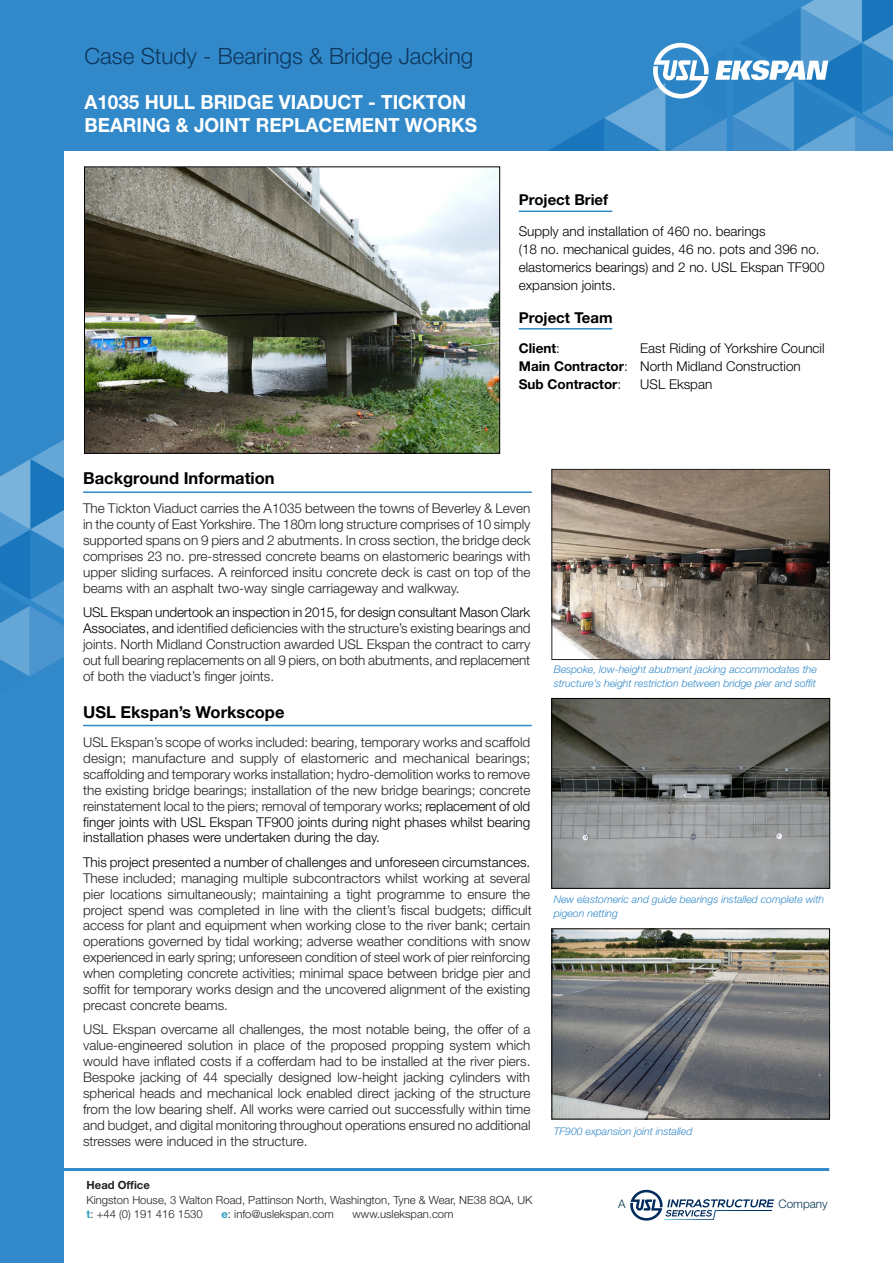
<style>
.page{position:relative;width:893px;height:1263px;background:#fff}
.page>*{position:absolute;margin:0;border:0;box-sizing:border-box;transform-origin:0 0}
.t1{font:300 22.5px "Helvetica Neue LT Std";color:#0e365d}
.t2{font:700 19.5px "Helvetica Neue LT Std";color:#fff}
.t3{font:700 16.5px "Helvetica Neue LT Std";color:#000}
.t4{font:700 15px "Helvetica Neue LT Std";color:#000}
.t5{font:300 13.5px/15.9px "Helvetica Neue LT Std";color:#231f20;text-align:justify}
.t6{font:300 13.5px/18px "Helvetica Neue LT Std";color:#000}
.t7{font:700 13.5px "Helvetica Neue LT Std";color:#000}
.t8{font:300 11.7px "Helvetica Neue LT Std";color:#053452}
.t9{font:300 11.25px "Helvetica Neue LT Std";color:#231f20}
.t10{font:700 11.25px "Helvetica Neue LT Std";color:#231f20}
.t11{font:italic 300 10.5px/13.5px "Helvetica Neue LT Std";color:#3289c9}
.s1{font-weight:300}
.s2{font-weight:700}
.s3{color:#000}
.s4{font-weight:700;color:#329ebd}
</style>
<div class="page">
<hr style="left:64px;top:1168px;width:765px;height:3px;background:#3289c9">
<svg style="left:630px;top:1190px;width:144px;height:30px"></svg>
<div style="left:0;top:142px;width:64px;height:1121px;background:#3289c9"></div>
<svg style="left:0;top:440px;width:64px;height:236px"></svg>
<div style="left:0;top:0;width:893px;height:151px;background:#3289c9"></div>
<svg style="left:548px;top:0;width:345px;height:151px"></svg>
<hr style="left:83px;top:491px;width:449px;height:2px;background:#3289c9">
<hr style="left:519px;top:328px;width:93px;height:1px;background:#3289c9">
<hr style="left:519px;top:211px;width:93px;height:1px;background:#3289c9">
<img style="left:86px;top:168px;width:412px;height:284px">
<div style="left:84px;top:166px;width:416px;height:288px;border:1px solid #000"></div>
<img style="left:554px;top:931px;width:274px;height:186px">
<img style="left:554px;top:471px;width:274px;height:187px">
<div style="left:552px;top:469px;width:278px;height:191px;border:1px solid #231f20"></div>
<img style="left:554px;top:700px;width:274px;height:186px">
<div style="left:552px;top:698px;width:278px;height:190px;border:1px solid #000"></div>
<hr style="left:83px;top:725px;width:449px;height:1px;background:#3289c9">
<p class="t1" style="left:84px;top:42px;width:390px">Case Study - Bearings &amp; Bridge Jacking</p>
<p class="t2" style="left:84px;top:90px;width:383px">A1035 HULL BRIDGE VIADUCT - TICKTON</p>
<p class="t2" style="left:84px;top:113px;width:394px">BEARING &amp; JOINT REPLACEMENT WORKS</p>
<p class="t4" style="left:519px;top:190px;width:91px">Project Brief</p>
<p class="t6" style="left:519px;top:222px;width:248px">Supply and installation of 460 no. bearings</p>
<p class="t6" style="left:519px;top:240px;width:307px">(18 no. mechanical guides, 46 no. pots and 396 no. elastomerics bearings) and 2 no. USL Ekspan TF900 expansion joints.</p>
<p class="t4" style="left:519px;top:308px;width:95px">Project Team</p>
<p class="t7" style="left:519px;top:340px;width:43px">Client<span class="s1">:</span></p>
<p class="t6" style="left:640px;top:339px;width:186px">East Riding of Yorkshire Council</p>
<p class="t6" style="left:519px;top:357px;width:284px"><span class="s2">Main Contractor</span>: North Midland Construction</p>
<p class="t7" style="left:519px;top:376px;width:104px">Sub Contractor<span class="s1">:</span></p>
<p class="t6" style="left:640px;top:375px;width:74px">USL Ekspan</p>
<p class="t3" style="left:83px;top:468px;width:193px">Background Information</p>
<p class="t5" style="left:83px;top:500px;width:449px">The Tickton Viaduct carries the A1035 between the towns of Beverley &amp; Leven in the county of East Yorkshire. The 180m long structure comprises of 10 simply supported spans on 9 piers and 2 abutments. In cross section, the bridge deck comprises 23 no. pre-stressed concrete beams on elastomeric bearings with upper sliding surfaces. A reinforced insitu concrete deck is cast on top of the beams with an asphalt two-way single carriageway and walkway.</p>
<p class="t5" style="left:83px;top:604px;width:449px"><span class="s3">USL Ekspan undertook an inspection in 2015, for design consultant Mason Clark Associates, and</span> identified deficiencies with the structure’s existing bearings and joints. North Midland Construction awarded USL Ekspan the contract to carry out full bearing replacements on all 9 piers, on both abutments, and replacement of both the viaduct’s finger joints.</p>
<p class="t3" style="left:83px;top:702px;width:203px">USL Ekspan’s Workscope</p>
<p class="t5" style="left:83px;top:734px;width:449px">USL Ekspan’s scope of works included: bearing, temporary works and scaffold design; manufacture and supply of elastomeric and mechanical bearings; scaffolding and temporary works installation; hydro-demolition works to remove the existing bridge bearings; installation of the new bridge bearings; concrete reinstatement local to the piers; removal of temporary works<span class="s3">; replacement of old finger joints with USL Ekspan TF900 joints during night phases whilst bearing installation phases were undertaken during the day.</span></p>
<p class="t5" style="left:83px;top:854px;width:450px"><span class="s3">This project presented a number of challenges and unforeseen circumstances.<br></span>These included; managing multiple subcontractors whilst working at several pier locations simultaneously; maintaining a tight programme to ensure the project spend was completed in line with the client’s fiscal budgets; difficult access for plant and equipment when working close to the river bank; certain operations governed by tidal working; adverse weather conditions with snow experienced in early spring; unforeseen condition of steel work of pier reinforcing when completing concrete activities; minimal space between bridge pier and soffit for temporary works design and the uncovered alignment of the existing precast concrete beams.</p>
<p class="t5" style="left:83px;top:1021px;width:449px">USL Ekspan overcame all challenges, the most notable being, the offer of a value-engineered solution in place of the proposed propping system which would have inflated costs if a cofferdam had to be installed at the river piers.<br>Bespoke jacking of 44 specially designed low-height jacking cylinders with spherical heads and mechanical lock enabled direct jacking of the structure from the low bearing shelf. All works were carried out successfully within time and budget, and digital monitoring throughout operations ensured no additional stresses were induced in the structure.</p>
<p class="t10" style="left:87px;top:1177px;width:65px">Head Office</p>
<p class="t9" style="left:87px;top:1193px;width:447px">Kingston House, 3 Walton Road, Pattinson North, Washington, Tyne &amp; Wear, NE38 8QA, UK</p>
<p class="t9" style="left:87px;top:1207px;width:118px"><span class="s4">t</span>: +44 (0) 191 416 1530</p>
<p class="t9" style="left:222px;top:1207px;width:114px"><span class="s4">e</span>: info@uslekspan.com</p>
<p class="t9" style="left:353px;top:1207px;width:102px">www.uslekspan.com</p>
<p class="t11" style="left:554px;top:663px;width:265px">Bespoke, low-height abutment jacking accommodates the structure’s height restriction between bridge pier and soffit</p>
<p class="t11" style="left:554px;top:893px;width:272px">New elastomeric and guide bearings installed complete with pigeon netting</p>
<p class="t11" style="left:554px;top:1124px;width:140px">TF900 expansion joint installed</p>
<p class="t8" style="left:618px;top:1196px;width:9px">A</p>
<p class="t8" style="left:778px;top:1196px;width:51px">Company</p>
</div>
